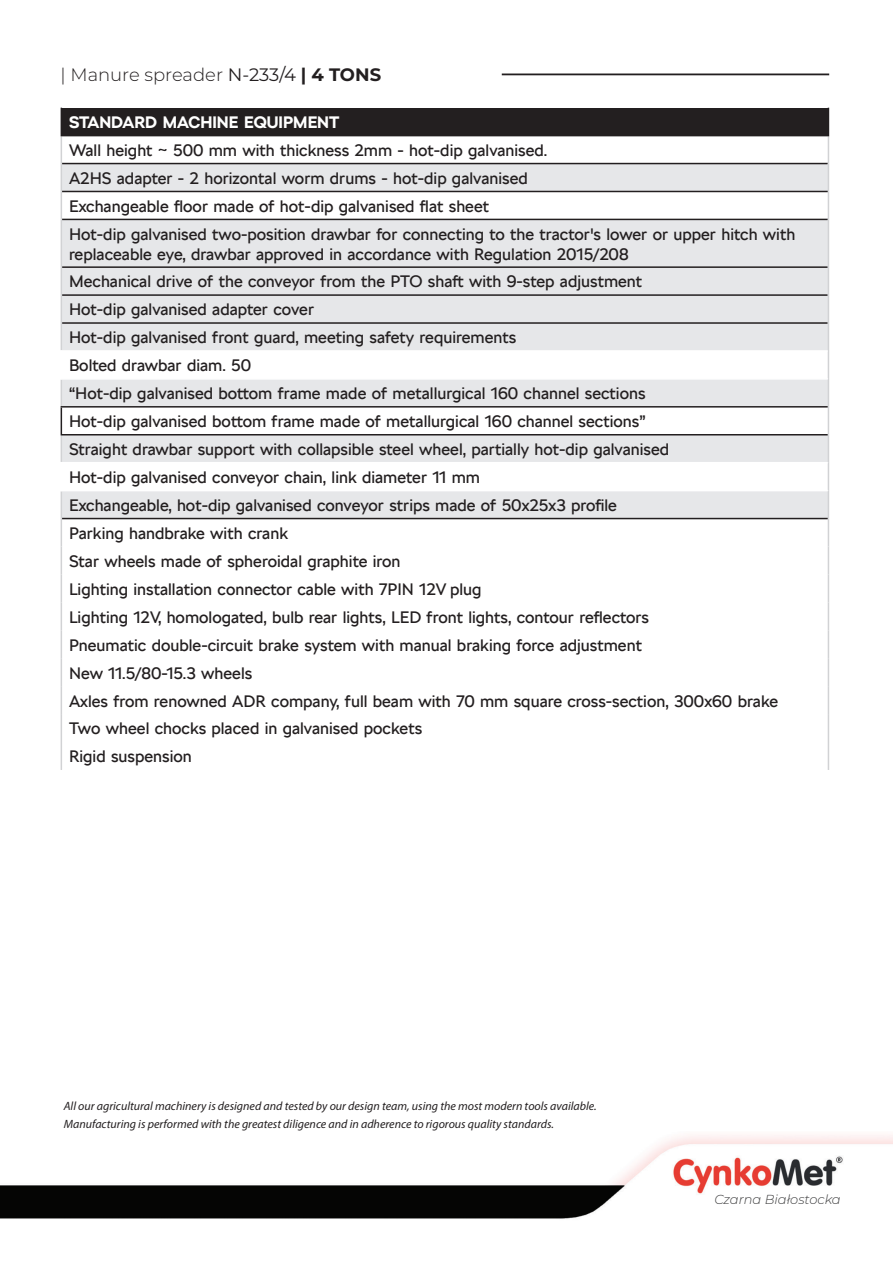
<style>
.page{position:relative;width:893px;height:1263px;background:#fff}
.page>*{position:absolute;margin:0;border:0;box-sizing:border-box;transform-origin:0 0}
.t1{font:300 18px "Montserrat";color:#231f20}
.t2{font:16.5px/27.9px "SKODA Next Arabic";color:#231f20}
.t3{font:700 16.5px "SKODA Next Arabic";color:#fff}
.t4{font:italic 300 13.05px "Montserrat";color:#3e3e3f}
.t5{font:italic 12px/18px "Myriad Pro";color:#231f20}
.s1{font-weight:400}
.s2{font-weight:700}
</style>
<div class="page">
<hr style="left:502px;top:74px;width:327px;height:1px;background:#231f20">
<img style="left:0;top:1135px;width:893px;height:84px">
<div style="left:61px;top:108px;width:767px;height:28px;background:#231f20"></div>
<svg style="left:62px;top:136px;width:766px;height:27px"></svg>
<svg style="left:62px;top:164px;width:766px;height:186px;background:#e8e9ea"></svg>
<svg style="left:62px;top:352px;width:766px;height:418px"></svg>
<hr style="left:62px;top:163px;width:766px;height:1px;background:#231f20">
<hr style="left:62px;top:219px;width:766px;height:1px;background:#231f20">
<hr style="left:62px;top:266px;width:766px;height:2px;background:#231f20">
<hr style="left:62px;top:294px;width:766px;height:2px;background:#231f20">
<hr style="left:62px;top:322px;width:766px;height:2px;background:#231f20">
<svg style="left:61px;top:136px;width:1px;height:83px"></svg>
<svg style="left:828px;top:108px;width:1px;height:111px"></svg>
<hr style="left:61px;top:219px;width:1px;height:48px;background:#d1d2d4">
<hr style="left:828px;top:219px;width:1px;height:48px;background:#d1d2d4">
<svg style="left:828px;top:267px;width:1px;height:503px"></svg>
<hr style="left:62px;top:191px;width:766px;height:1px;background:#231f20">
<hr style="left:62px;top:518px;width:766px;height:1px;background:#231f20">
<hr style="left:61px;top:378px;width:767px;height:2px;background:#fff">
<hr style="left:61px;top:406px;width:767px;height:2px;background:#231f20">
<hr style="left:61px;top:434px;width:767px;height:1px;background:#231f20">
<hr style="left:61px;top:462px;width:767px;height:1px;background:#fff">
<svg style="left:61px;top:267px;width:1px;height:503px"></svg>
<hr style="left:61px;top:490px;width:767px;height:1px;background:#fff">
<p class="t1" style="left:61px;top:63px;width:322px">| Manure spreader <span class="s1">N-233/4</span> <span class="s2">| 4 TONS</span></p>
<p class="t3" style="left:69px;top:113px;width:272px">STANDARD MACHINE EQUIPMENT</p>
<p class="t2" style="left:69px;top:136px;width:728px">Wall height ~ 500 mm with thickness 2mm - hot-dip galvanised.<br>A2HS adapter - 2 horizontal worm drums - hot-dip galvanised<br>Exchangeable floor made of hot-dip galvanised flat sheet<br>Hot-dip galvanised two-position drawbar for connecting to the tractor's lower or upper hitch with</p>
<p class="t2" style="left:69px;top:240px;width:711px">replaceable eye, drawbar approved in accordance with Regulation 2015/208<br>Mechanical drive of the conveyor from the PTO shaft with 9-step adjustment<br>Hot-dip galvanised adapter cover<br>Hot-dip galvanised front guard, meeting safety requirements<br>Bolted drawbar diam. 50<br>“Hot-dip galvanised bottom frame made of metallurgical 160 channel sections<br>Hot-dip galvanised bottom frame made of metallurgical 160 channel sections”<br>Straight drawbar support with collapsible steel wheel, partially hot-dip galvanised<br>Hot-dip galvanised conveyor chain, link diameter 11 mm<br>Exchangeable, hot-dip galvanised conveyor strips made of 50x25x3 profile<br>Parking handbrake with crank<br>Star wheels made of spheroidal graphite iron<br>Lighting installation connector cable with 7PIN 12V plug<br>Lighting 12V, homologated, bulb rear lights, LED front lights, contour reflectors<br>Pneumatic double-circuit brake system with manual braking force adjustment<br>New 11.5/80-15.3 wheels<br>Axles from renowned ADR company, full beam with 70 mm square cross-section, 300x60 brake Two wheel chocks placed in galvanised pockets<br>Rigid suspension</p>
<p class="t5" style="left:64px;top:1097px;width:534px">All our agricultural machinery is designed and tested by our design team, using the most modern tools available.<br>Manufacturing is performed with the greatest diligence and in adherence to rigorous quality standards.</p>
<p class="t4" style="left:714px;top:1190px;width:128px">Czarna Białostocka</p>
</div>
